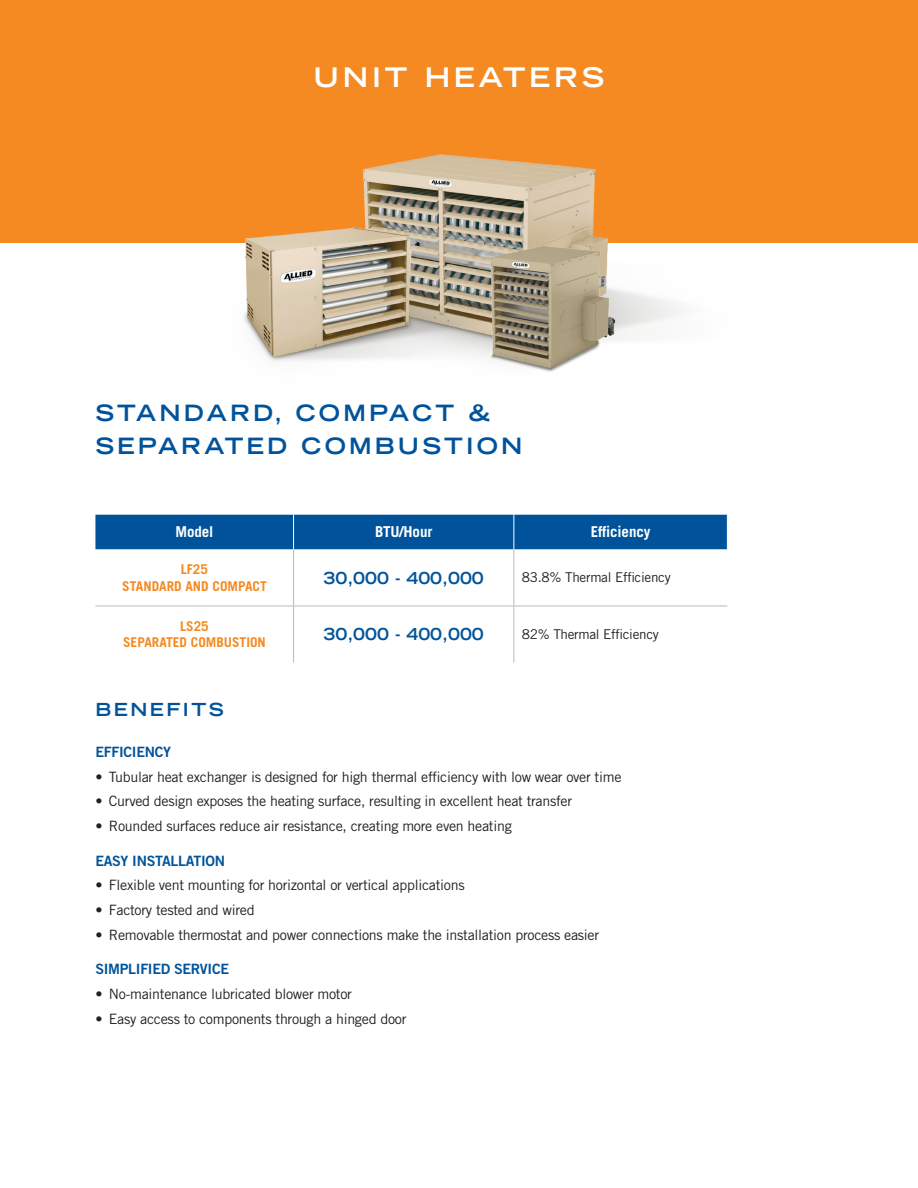
<style>
.page{position:relative;width:918px;height:1188px;background:#fff}
.page>*{position:absolute;margin:0;border:0;box-sizing:border-box;transform-origin:0 0}
.footnotes{font:700 expanded 27px "Trade Gothic LT Std";letter-spacing:.14em;color:#fff}
.footnotes-2{font:700 expanded 22.5px/33px "Trade Gothic LT Std";letter-spacing:.14em;color:#00539b}
.footnotes-3{font:700 expanded 18px "Trade Gothic LT Std";letter-spacing:.14em;color:#00539b}
.t1{font:700 expanded 16.5px "Trade Gothic LT Std";color:#00539b}
.t2{font:700 15px "Trade Gothic LT Std";letter-spacing:-.01em;color:#fff}
.t3{font:14.25px "Trade Gothic LT Std";letter-spacing:-.02em;color:#231f20}
.body_copy{font:14.25px "Trade Gothic LT Std Bd 2";letter-spacing:-.02em;color:#00539b}
.t4{font:700 13.5px/16.5px "Trade Gothic LT Std";color:#f58a22;text-align:center}
.quick_hits{font:13.5px "Trade Gothic LT Std";letter-spacing:-.02em;color:#231f20}
</style>
<div class="page">
<div style="left:0;top:0;width:918px;height:243px;background:#f58a22"></div>
<div style="left:95px;top:515px;width:632px;height:34px;background:#00539b"></div>
<hr style="left:293px;top:549px;width:1px;height:57px;background:#b7b9bc">
<hr style="left:513px;top:549px;width:1px;height:57px;background:#b7b9bc">
<hr style="left:293px;top:606px;width:1px;height:57px;background:#b7b9bc">
<hr style="left:513px;top:606px;width:1px;height:57px;background:#b7b9bc">
<hr style="left:293px;top:515px;width:1px;height:34px;background:#fff">
<hr style="left:513px;top:515px;width:1px;height:34px;background:#fff">
<hr style="left:95px;top:606px;width:199px;height:1px;background:#b7b9bc">
<hr style="left:294px;top:606px;width:220px;height:1px;background:#b7b9bc">
<hr style="left:514px;top:606px;width:213px;height:1px;background:#b7b9bc">
<img style="left:244px;top:154px;width:439px;height:208px">
<img style="left:486px;top:242px;width:133px;height:130px">
<p class="footnotes" style="left:314px;top:60px;width:292px">UNIT HEATERS</p>
<p class="footnotes-2" style="left:95px;top:396px;width:429px">STANDARD, COMPACT &amp;<br>SEPARATED COMBUSTION</p>
<p class="t2" style="left:176px;top:523px;width:39px">Model</p>
<p class="t2" style="left:375px;top:523px;width:59px">BTU/Hour</p>
<p class="t2" style="left:591px;top:523px;width:61px">Efficiency</p>
<p class="t4" style="left:122px;top:561px;width:146px">LF25<br>STANDARD AND COMPACT</p>
<p class="t1" style="left:324px;top:567px;width:162px">30,000 - 400,000</p>
<p class="quick_hits" style="left:522px;top:570px;width:150px">83.8% Thermal Efficiency</p>
<p class="t4" style="left:180px;top:618px;width:30px">LS25</p>
<p class="t4" style="left:123px;top:634px;width:144px">SEPARATED COMBUSTION</p>
<p class="t1" style="left:324px;top:624px;width:162px">30,000 - 400,000</p>
<p class="quick_hits" style="left:522px;top:626px;width:139px">82% Thermal Efficiency</p>
<p class="footnotes-3" style="left:95px;top:698px;width:130px">BENEFITS</p>
<p class="body_copy" style="left:95px;top:743px;width:77px">EFFICIENCY</p>
<p class="t3" style="left:95px;top:768px;width:528px">• Tubular heat exchanger is designed for high thermal efficiency with low wear over time</p>
<p class="t3" style="left:95px;top:793px;width:478px">• Curved design exposes the heating surface, resulting in excellent heat transfer</p>
<p class="t3" style="left:95px;top:818px;width:418px">• Rounded surfaces reduce air resistance, creating more even heating</p>
<p class="body_copy" style="left:95px;top:852px;width:131px">EASY INSTALLATION</p>
<p class="t3" style="left:95px;top:877px;width:371px">• Flexible vent mounting for horizontal or vertical applications</p>
<p class="t3" style="left:95px;top:902px;width:161px">• Factory tested and wired</p>
<p class="t3" style="left:95px;top:926px;width:505px">• Removable thermostat and power connections make the installation process easier</p>
<p class="body_copy" style="left:95px;top:961px;width:135px">SIMPLIFIED SERVICE</p>
<p class="t3" style="left:95px;top:986px;width:258px">• No-maintenance lubricated blower motor</p>
<p class="t3" style="left:95px;top:1010px;width:313px">• Easy access to components through a hinged door</p>
</div>
